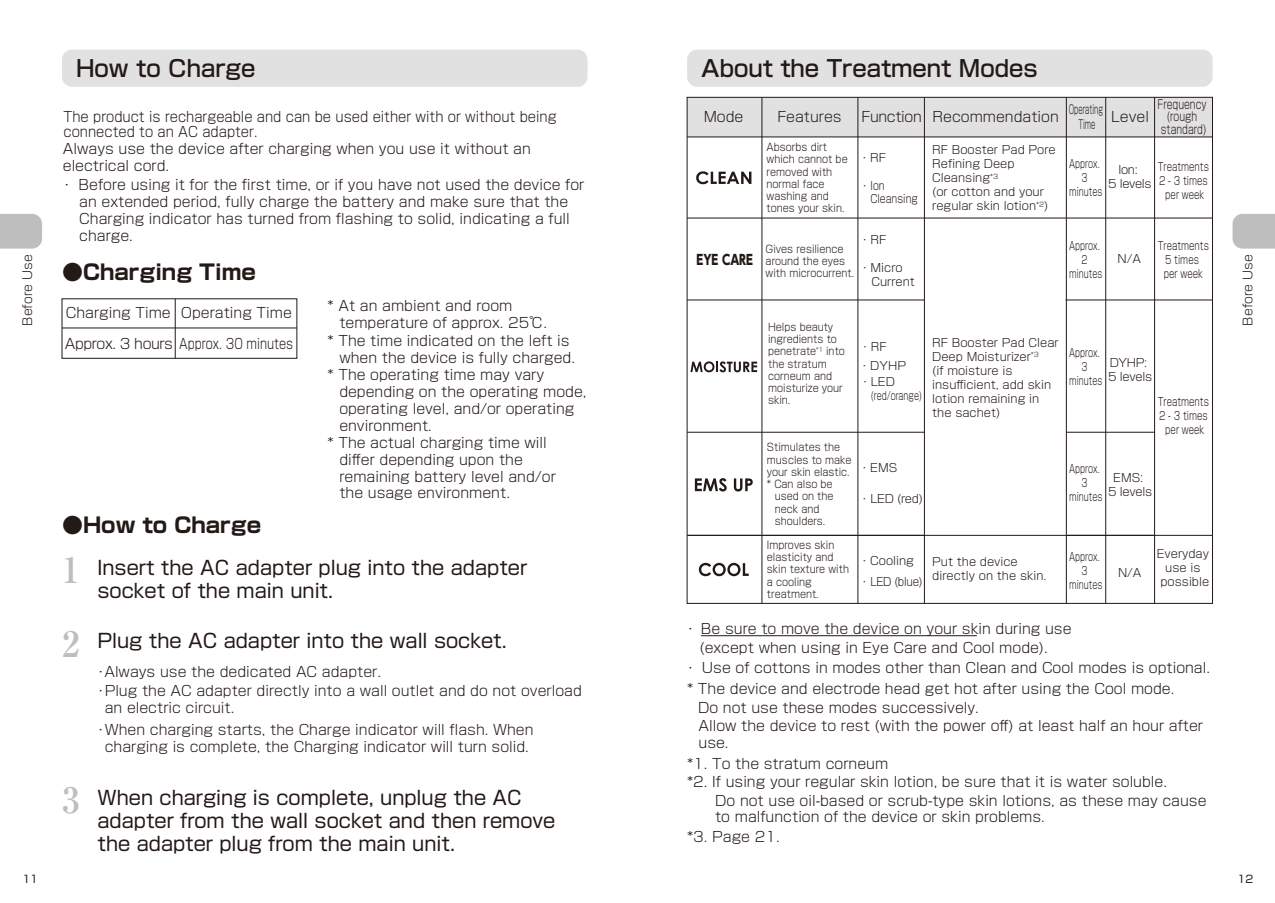
<style>
.page{position:relative;width:1275px;height:903px;background:#fff}
.page>*{position:absolute;margin:0;border:0;box-sizing:border-box;transform-origin:0 0}
.t1{font:500 22.75px "Shin Go Pro";color:#231916}
.t2{font:700 21px "Shin Go Pro";color:#231916}
.t3{font:19.25px/23.1px "Shin Go Pro";color:#231916}
.t4{font:300 14px/16.8px "Shin Go Pro";color:#231916}
.t5{font:300 14px/15.6px "Shin Go Pro";color:#231916;scale:.93 1}
.t6{font:800 13.83px "UD Shin Go Pro";color:#231916;scale:.79 1}
.t7{font:300 12.25px/12.2px "Shin Go Pro";color:#231916;text-align:center;scale:.75 1}
.t8{font:300 12.25px "Shin Go Pro";color:#231916}
.t9{font:300 12.25px/15.8px "Shin Go Pro";color:#231916;text-align:center;scale:.55 1}
.t10{font:300 11.38px/14px "Shin Go Pro";color:#231916}
.t11{font:300 11.38px/14px "Shin Go Pro";color:#231916;text-align:center;scale:.7 1}
.t12{font:300 11.38px/14px "Shin Go Pro";color:#231916;text-align:center;scale:.75 1}
.t13{font:300 11.38px/14px "Shin Go Pro";letter-spacing:-.025em;color:#231916}
.t14{font:300 11.38px/14px "Shin Go Pro";letter-spacing:-.03em;color:#231916;text-align:center}
.t15{font:300 10.5px/12.2px "Shin Go Pro";color:#231916;scale:.91 1}
.t16{font:10.5px "Shin Go Pro";color:#231916}
.s1{font-family:"Ryumin Pro";font-weight:700;font-size:35px;color:#bebebf}
</style>
<div class="page">
<svg style="left:1232px;top:214px;width:43px;height:35px;background:#c1c1c2"></svg>
<svg style="left:0;top:214px;width:42px;height:35px"></svg>
<div style="left:62px;top:50px;width:526px;height:37px;background:#e1e1e2;border-radius:10px"></div>
<div style="left:62px;top:298px;width:235px;height:61px;border:1px solid #231916"></div>
<hr style="left:62px;top:327px;width:235px;height:1px;background:#231916">
<hr style="left:175px;top:299px;width:1px;height:59px;background:#231916">
<div style="left:687px;top:50px;width:526px;height:37px;background:#e1e1e2;border-radius:10px"></div>
<hr style="left:701px;top:635px;width:276px;height:1px;background:#231916">
<div style="left:687px;top:98px;width:526px;height:39px;background:#e1e1e2"></div>
<hr style="left:687px;top:136px;width:525px;height:1px;background:#231916">
<hr style="left:687px;top:218px;width:525px;height:1px;background:#231916">
<hr style="left:1065px;top:299px;width:147px;height:1px;background:#231916">
<hr style="left:687px;top:299px;width:237px;height:1px;background:#231916">
<hr style="left:1066px;top:432px;width:88px;height:1px;background:#231916">
<hr style="left:687px;top:432px;width:237px;height:1px;background:#231916">
<hr style="left:687px;top:535px;width:525px;height:1px;background:#231916">
<hr style="left:761px;top:97px;width:1px;height:506px;background:#231916">
<hr style="left:857px;top:97px;width:1px;height:506px;background:#231916">
<hr style="left:924px;top:97px;width:1px;height:506px;background:#231916">
<hr style="left:1066px;top:97px;width:1px;height:506px;background:#231916">
<hr style="left:1105px;top:97px;width:1px;height:506px;background:#231916">
<hr style="left:1154px;top:97px;width:1px;height:506px;background:#231916">
<svg style="left:699px;top:563px;width:50px;height:13px"></svg>
<svg style="left:695px;top:478px;width:32px;height:13px"></svg>
<svg style="left:734px;top:478px;width:19px;height:13px"></svg>
<svg style="left:690px;top:361px;width:67px;height:11px"></svg>
<svg style="left:696px;top:171px;width:55px;height:13px"></svg>
<h1 class="t1" style="left:76px;top:50px;width:181px">How to Charge</h1>
<h1 class="t1" style="left:701px;top:50px;width:338px">About the Treatment Modes</h1>
<p class="t4" style="left:704px;top:107px;width:41px">Mode</p>
<p class="t4" style="left:777px;top:107px;width:66px">Features</p>
<p class="t4" style="left:861px;top:107px;width:199px">Function Recommendation</p>
<p class="t9" style="left:1069px;top:100px;width:64px">Operating<br>Time</p>
<p class="t7" style="left:1157px;top:97px;width:67px">Frequency (rough standard)</p>
<p class="t5" style="left:63px;top:107px;width:532px">The product is rechargeable and can be used either with or without being connected to an AC adapter.</p>
<p class="t4" style="left:63px;top:139px;width:470px">Always use the device after charging when you use it without an electrical cord.</p>
<p class="t4" style="left:79px;top:175px;width:507px;text-indent:-19px">・ Before using it for the first time, or if you have not used the device for an extended period, fully charge the battery and make sure that the Charging indicator has turned from flashing to solid, indicating a full charge.</p>
<p class="t4" style="left:1111px;top:107px;width:39px">Level</p>
<p class="t15" style="left:767px;top:140px;width:91px">Absorbs dirt which cannot be removed with normal face washing and tones your skin.</p>
<p class="t10" style="left:932px;top:142px;width:125px">RF Booster Pad Pore<br>Refining Deep<br>Cleansing<sup>*3<br></sup>(or cotton and your regular skin lotion<sup>*2</sup>)</p>
<p class="t10" style="left:859px;top:149px;width:29px">・RF</p>
<p class="t10" style="left:870px;top:177px;width:49px;text-indent:-11px">・Ion<br>Cleansing</p>
<p class="t11" style="left:1069px;top:156px;width:49px">Approx.<br>3 minutes</p>
<p class="t12" style="left:1158px;top:158px;width:70px">Treatments<br>2 - 3 times per week</p>
<p class="t14" style="left:1108px;top:161px;width:45px">Ion:<br>5 levels</p>
<p class="t10" style="left:859px;top:231px;width:29px">・RF</p>
<p class="t10" style="left:871px;top:259px;width:45px;text-indent:-12px">・Micro<br>Current</p>
<p class="t12" style="left:1158px;top:237px;width:70px">Treatments<br>5 times<br>per week</p>
<p class="t11" style="left:1069px;top:237px;width:49px">Approx.<br>2 minutes</p>
<p class="t6" style="left:697px;top:248px;width:73px">EYE CARE</p>
<p class="t15" style="left:766px;top:241px;width:99px">Gives resilience around the eyes with microcurrent.</p>
<p class="t10" style="left:1117px;top:251px;width:25px">N/A</p>
<p class="t8" style="left:17px;top:325px;width:73px;rotate:-90deg">Before Use</p>
<p class="t8" style="left:1238px;top:325px;width:73px;rotate:-90deg">Before Use</p>
<h2 class="t2" style="left:62px;top:255px;width:196px">●Charging Time</h2>
<p class="t4" style="left:65px;top:296px;width:230px;line-height:30.4px">Charging Time Operating Time<br>Approx. 3 hours Approx. 30 minutes</p>
<p class="t4" style="left:328px;top:296px;width:186px">* At an ambient and room</p>
<p class="t4" style="left:339px;top:312px;width:209px">temperature of approx. 25℃.</p>
<p class="t4" style="left:328px;top:330px;width:244px">* The time indicated on the left is</p>
<p class="t4" style="left:339px;top:347px;width:237px">when the device is fully charged.</p>
<p class="t4" style="left:328px;top:365px;width:218px">* The operating time may vary</p>
<p class="t4" style="left:339px;top:382px;width:249px">depending on the operating mode,</p>
<p class="t4" style="left:339px;top:398px;width:237px">operating level, and/or operating</p>
<p class="t4" style="left:339px;top:415px;width:94px">environment.</p>
<p class="t4" style="left:328px;top:433px;width:221px">* The actual charging time will</p>
<p class="t4" style="left:339px;top:449px;width:185px">differ depending upon the</p>
<p class="t4" style="left:339px;top:466px;width:218px">remaining battery level and/or</p>
<p class="t4" style="left:339px;top:483px;width:172px">the usage environment.</p>
<p class="t15" style="left:768px;top:319px;width:86px">Helps beauty ingredients to penetrate<sup>*1</sup> into the stratum corneum and moisturize your skin.</p>
<p class="t15" style="left:767px;top:440px;width:82px">Stimulates the</p>
<p class="t15" style="left:767px;top:452px;width:94px">muscles to make</p>
<p class="t15" style="left:767px;top:464px;width:93px">your skin elastic.</p>
<p class="t15" style="left:767px;top:477px;width:74px">* Can also be</p>
<p class="t15" style="left:775px;top:489px;width:66px">used on the</p>
<p class="t15" style="left:775px;top:501px;width:51px">neck and</p>
<p class="t15" style="left:775px;top:513px;width:57px">shoulders.</p>
<p class="t15" style="left:767px;top:537px;width:92px">Improves skin elasticity and skin texture with a cooling treatment.</p>
<p class="t10" style="left:932px;top:334px;width:128px">RF Booster Pad Clear<br>Deep Moisturizer<sup>*3<br></sup>(if moisture is insufficient, add skin lotion remaining in the sachet)</p>
<p class="t10" style="left:859px;top:336px;width:49px;line-height:18.7px">・RF・DYHP</p>
<p class="t10" style="left:871px;top:374px;width:53px;text-indent:-11px">・LED (red/orange)</p>
<p class="t11" style="left:1069px;top:345px;width:49px">Approx.<br>3 minutes</p>
<p class="t13" style="left:1108px;top:354px;width:46px">DYHP:<br>5 levels</p>
<p class="t12" style="left:1158px;top:394px;width:70px">Treatments<br>2 - 3 times per week</p>
<p class="t10" style="left:859px;top:459px;width:40px">・EMS</p>
<p class="t10" style="left:859px;top:491px;width:65px">・LED (red)</p>
<p class="t11" style="left:1069px;top:460px;width:49px">Approx.<br>3 minutes</p>
<p class="t13" style="left:1108px;top:469px;width:46px;text-align:center">EMS:<br>5 levels</p>
<h2 class="t2" style="left:62px;top:509px;width:201px">●How to Charge</h2>
<h3 class="t3" style="left:98px;top:553px;width:431px;text-indent:-36px"><span class="s1">1</span> Insert the AC adapter plug into the adapter socket of the main unit.</h3>
<p class="t10" style="left:1157px;top:545px;width:54px;text-align:center">Everyday use is possible</p>
<p class="t11" style="left:1069px;top:548px;width:49px">Approx.<br>3 minutes</p>
<p class="t10" style="left:859px;top:549px;width:65px;line-height:21px">・Cooling・LED (blue)</p>
<p class="t10" style="left:932px;top:553px;width:116px">Put the device directly on the skin.</p>
<p class="t10" style="left:1118px;top:564px;width:25px">N/A</p>
<h3 class="t3" style="left:62px;top:627px;width:446px"><span class="s1">2</span> Plug the AC adapter into the wall socket.</h3>
<p class="t4" style="left:94px;top:660px;width:489px;line-height:19.2px">・Always use the dedicated AC adapter.<br>・Plug the AC adapter directly into a wall outlet and do not overload</p>
<p class="t4" style="left:94px;top:695px;width:441px;line-height:21.7px;text-indent:11px">an electric circuit.<br>・When charging starts, the Charge indicator will flash. When</p>
<p class="t4" style="left:105px;top:736px;width:426px">charging is complete, the Charging indicator will turn solid.</p>
<h3 class="t3" style="left:98px;top:784px;width:459px;text-indent:-36px"><span class="s1">3</span> When charging is complete, unplug the AC adapter from the wall socket and then remove the adapter plug from the main unit.</h3>
<p class="t4" style="left:684px;top:618px;width:389px;line-height:18.7px;text-align:center">・ Be sure to move the device on your skin during use (except when using in Eye Care and Cool mode).</p>
<p class="t4" style="left:684px;top:655px;width:528px;line-height:21.3px">・ Use of cottons in modes other than Clean and Cool modes is optional. * The device and electrode head get hot after using the Cool mode.</p>
<p class="t4" style="left:698px;top:696px;width:506px;line-height:18.4px">Do not use these modes successively.<br>Allow the device to rest (with the power off) at least half an hour after</p>
<p class="t4" style="left:687px;top:730px;width:203px;line-height:21px;text-indent:11px">use.<br>*1. To the stratum corneum</p>
<p class="t4" style="left:715px;top:771px;width:493px;line-height:18.4px;text-indent:-28px">*2. If using your regular skin lotion, be sure that it is water soluble.<br>Do not use oil-based or scrub-type skin lotions, as these may cause</p>
<p class="t4" style="left:687px;top:805px;width:359px;line-height:19.9px;text-indent:28px">to malfunction of the device or skin problems. *3. Page 21.</p>
<p class="t16" style="left:21px;top:870px;width:20px">１１</p>
<p class="t16" style="left:1236px;top:870px;width:20px">１２</p>
</div>
